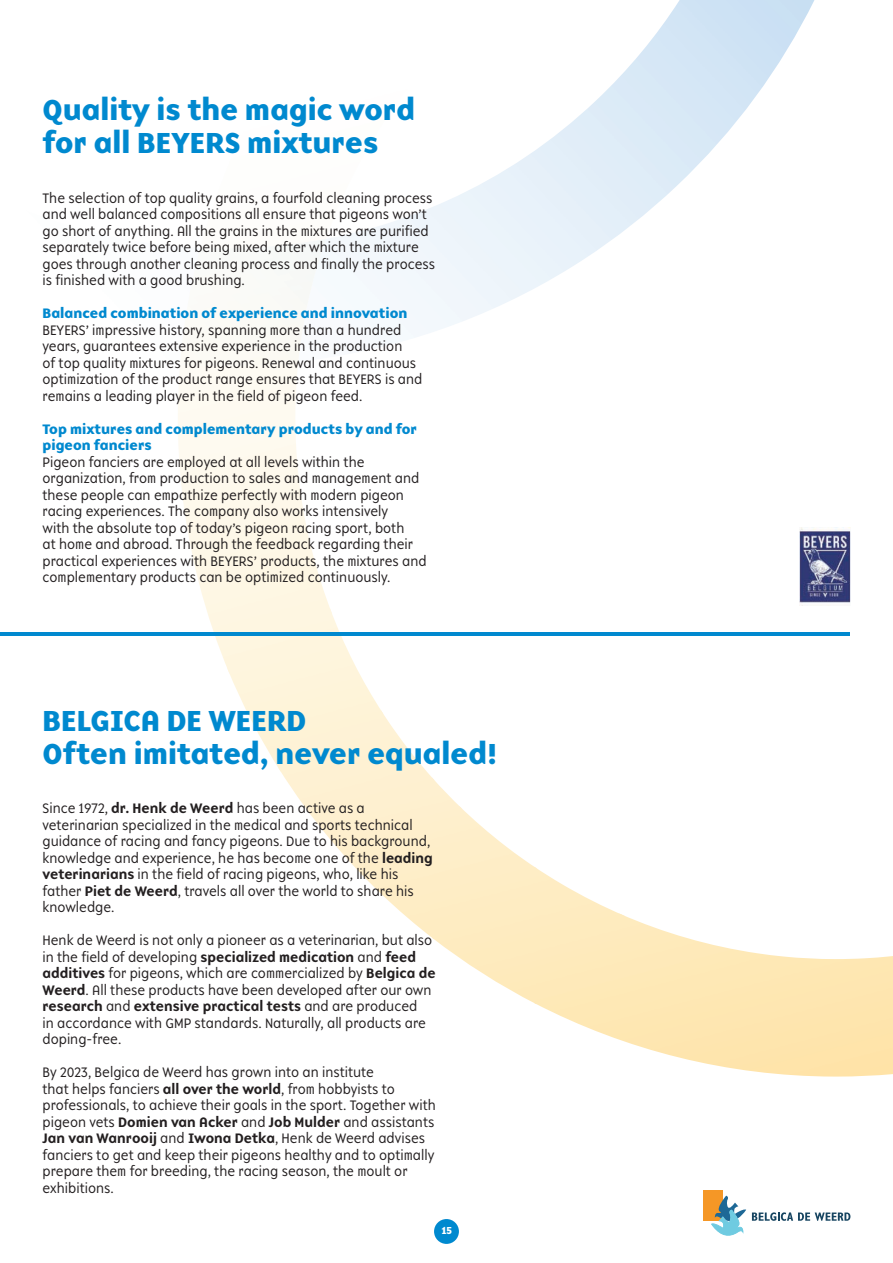
<style>
.page{position:relative;width:893px;height:1263px;background:#fff}
.page>*{position:absolute;margin:0;border:0;box-sizing:border-box;transform-origin:0 0}
.t1{font:700 30px/33px "Base 900 Sans OT";color:#0089cf}
.t2{font:300 14.25px/16.5px "Base 900 Sans OT";color:#231f20}
.t3{font:700 14.25px/16.5px "Base 900 Sans OT";color:#0089cf}
.t4{font:700 10.5px "Base 900 Sans OT";color:#fff}
.s1{font-weight:500}
</style>
<div class="page">
<img style="left:536px;top:916px;width:357px;height:160px">
<img style="left:434px;top:809px;width:102px;height:195px">
<img style="left:383px;top:714px;width:51px;height:225px">
<img style="left:332px;top:615px;width:51px;height:281px">
<img style="left:534px;top:867px;width:91px;height:49px">
<img style="left:281px;top:366px;width:51px;height:475px">
<img style="left:230px;top:366px;width:51px;height:406px">
<img style="left:432px;top:777px;width:30px;height:32px">
<img style="left:178px;top:366px;width:52px;height:308px">
<img style="left:180px;top:239px;width:146px;height:127px">
<div style="left:434px;top:1219px;width:25px;height:25px;background:#0089cf;border-radius:50%"></div>
<hr style="left:0;top:633px;width:850px;height:3px;background:#0089cf">
<div style="left:704px;top:1190px;width:19px;height:31px;background:#f59726"></div>
<svg style="left:711px;top:1196px;width:35px;height:40px"></svg>
<svg style="left:752px;top:1212px;width:98px;height:9px"></svg>
<img style="left:799px;top:527px;width:51px;height:79px">
<h1 class="t1" style="left:43px;top:93px;width:374px">Quality is the magic word for all BEYERS mixtures</h1>
<p class="t2" style="left:43px;top:190px;width:394px">The selection of top quality grains, a fourfold cleaning process and well balanced compositions all ensure that pigeons won’t go short of anything. All the grains in the mixtures are purified separately twice before being mixed, after which the mixture goes through another cleaning process and finally the process is finished with a good brushing.</p>
<p class="t3" style="left:43px;top:305px;width:366px">Balanced combination of experience and innovation</p>
<p class="t2" style="left:43px;top:322px;width:381px">BEYERS’ impressive history, spanning more than a hundred years, guarantees extensive experience in the production<br>of top quality mixtures for pigeons. Renewal and continuous optimization of the product range ensures that BEYERS is and remains a leading player in the field of pigeon feed.</p>
<p class="t3" style="left:43px;top:420px;width:376px">Top mixtures and complementary products by and for pigeon fanciers</p>
<p class="t2" style="left:43px;top:454px;width:386px">Pigeon fanciers are employed at all levels within the organization, from production to sales and management and these people can empathize perfectly with modern pigeon racing experiences. The company also works intensively<br>with the absolute top of today’s pigeon racing sport, both<br>at home and abroad. Through the feedback regarding their practical experiences with BEYERS’ products, the mixtures and complementary products can be optimized continuously.</p>
<h1 class="t1" style="left:43px;top:704px;width:456px">BELGICA DE WEERD<br>Often imitated, never equaled!</h1>
<p class="t2" style="left:43px;top:800px;width:392px">Since 1972, <span class="s1">dr. Henk de Weerd</span> has been active as a veterinarian specialized in the medical and sports technical guidance of racing and fancy pigeons. Due to his background, knowledge and experience, he has become one of the <span class="s1">leading veterinarians</span> in the field of racing pigeons, who, like his father <span class="s1">Piet de Weerd</span>, travels all over the world to share his knowledge.</p>
<p class="t2" style="left:43px;top:932px;width:395px">Henk de Weerd is not only a pioneer as a veterinarian, but also in the field of developing <span class="s1">specialized medication</span> and <span class="s1">feed additives</span> for pigeons, which are commercialized by <span class="s1">Belgica de Weerd</span>. All these products have been developed after our own <span class="s1">research</span> and <span class="s1">extensive practical tests</span> and are produced<br>in accordance with GMP standards. Naturally, all products are doping-free.</p>
<p class="t2" style="left:43px;top:1064px;width:395px">By 2023, Belgica de Weerd has grown into an institute<br>that helps fanciers <span class="s1">all over the world</span>, from hobbyists to professionals, to achieve their goals in the sport. Together with pigeon vets <span class="s1">Domien van Acker</span> and <span class="s1">Job Mulder</span> and assistants <span class="s1">Jan van Wanrooij</span> and <span class="s1">Iwona Detka</span>, Henk de Weerd advises fanciers to get and keep their pigeons healthy and to optimally prepare them for breeding, the racing season, the moult or exhibitions.</p>
<p class="t4" style="left:441px;top:1224px;width:12px">15</p>
</div>
